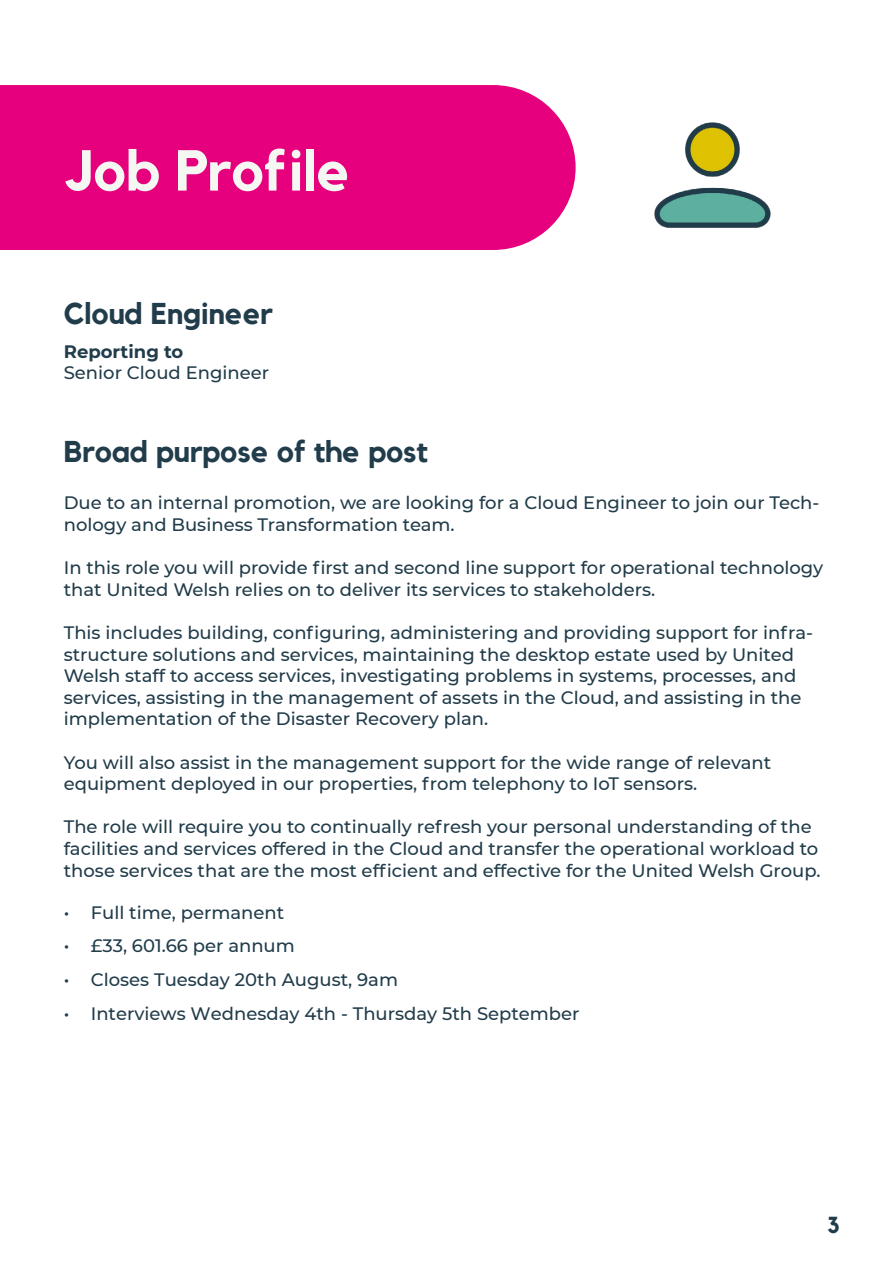
<style>
.page{position:relative;width:893px;height:1263px;background:#fff}
.page>*{position:absolute;margin:0;border:0;box-sizing:border-box;transform-origin:0 0}
.Headline{font:700 57px "Kollektif";color:#f5f7f2}
.Sub_level_1{font:700 30px "Kollektif";color:#213c4a}
.Sub_Level_2{font:700 30px "Kollektif";color:#213c4a}
.t1{font:700 22.5px "Kollektif";color:#213c4a}
.Main_Body{font:500 18px/21.6px "Montserrat";color:#213c4a}
.t2{font:700 18px "Montserrat";color:#213c4a}
</style>
<div class="page">
<div style="left:0;top:85px;width:576px;height:165px;background:#e6007d"></div>
<img style="left:654px;top:122px;width:117px;height:106px">
<p class="Headline" style="left:65px;top:137px;width:287px">Job Profile</p>
<h3 class="Sub_Level_2" style="left:64px;top:296px;width:211px">Cloud Engineer</h3>
<p class="t2" style="left:64px;top:338px;width:121px">Reporting to</p>
<p class="Main_Body" style="left:64px;top:361px;width:207px">Senior Cloud Engineer</p>
<p class="Sub_level_1" style="left:64px;top:434px;width:366px">Broad purpose of the post</p>
<p class="Main_Body" style="left:64px;top:491px;width:757px">Due to an internal promotion, we are looking for a Cloud Engineer to join our Tech&shy;nology and Business Transformation team.</p>
<p class="Main_Body" style="left:64px;top:556px;width:761px">In this role you will provide first and second line support for operational technology that United Welsh relies on to deliver its services to stakeholders.</p>
<p class="Main_Body" style="left:64px;top:621px;width:751px">This includes building, configuring, administering and providing support for infra&shy;structure solutions and services, maintaining the desktop estate used by United Welsh staff to access services, investigating problems in systems, processes, and services, assisting in the management of assets in the Cloud, and assisting in the implementation of the Disaster Recovery plan.</p>
<p class="Main_Body" style="left:64px;top:751px;width:709px">You will also assist in the management support for the wide range of relevant equipment deployed in our properties, from telephony to IoT sensors.</p>
<p class="Main_Body" style="left:64px;top:815px;width:758px">The role will require you to continually refresh your personal understanding of the facilities and services offered in the Cloud and transfer the operational workload to those services that are the most efficient and effective for the United Welsh Group.</p>
<p class="Main_Body" style="left:64px;top:901px;width:222px">• Full time, permanent</p>
<p class="Main_Body" style="left:64px;top:934px;width:233px">• £33, 601.66 per annum</p>
<p class="Main_Body" style="left:64px;top:968px;width:336px">• Closes Tuesday 20th August, 9am</p>
<p class="Main_Body" style="left:64px;top:1002px;width:517px">• Interviews Wednesday 4th - Thursday 5th September</p>
<p class="t1" style="left:827px;top:1207px;width:14px">3</p>
</div>
